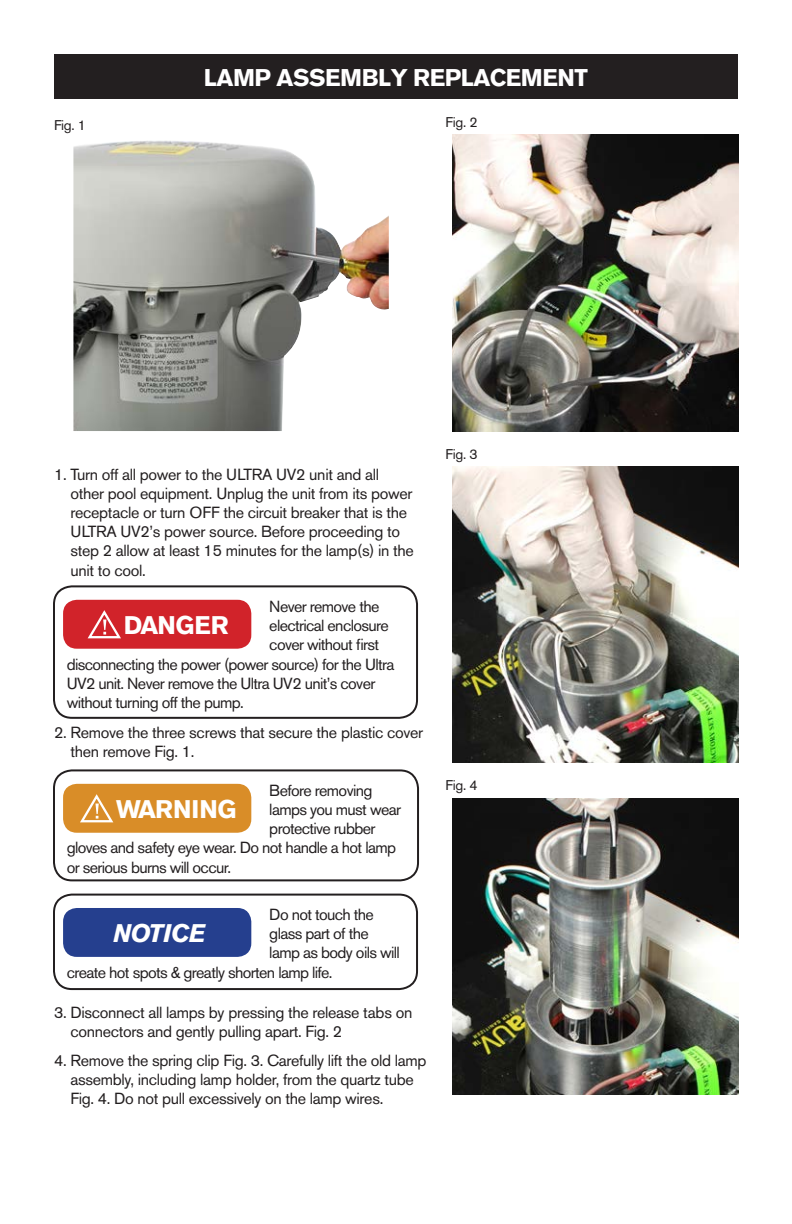
<style>
.page{position:relative;width:792px;height:1224px;background:#fff}
.page>*{position:absolute;margin:0;border:0;box-sizing:border-box;transform-origin:0 0}
.t1{font:700 25.4px "Akzidenz Grotesk BE";letter-spacing:-.02em;color:#fff}
.t2{font:italic 700 25.4px "Akzidenz Grotesk BE";letter-spacing:-.02em;color:#fff}
.TOC_Heading{font:700 24px "Akzidenz Grotesk BE";letter-spacing:-.02em;color:#fff}
.t3{font:16px/19.2px "Akzidenz Grotesk BE";letter-spacing:-.02em;color:#231f20}
.t4{font:16px "Akzidenz Grotesk BE";letter-spacing:-.04em;color:#231f20}
.Figures{font:14px "Akzidenz Grotesk BE";letter-spacing:-.02em;color:#231f20}
</style>
<div class="page">
<div style="left:53px;top:585px;width:365px;height:134px;border:2px solid #231f20;border-radius:18px"></div>
<div style="left:63px;top:600px;width:188px;height:49px;background:#d1232a;border-radius:14px"></div>
<svg style="left:87px;top:610px;width:34px;height:29px"></svg>
<div style="left:53px;top:769px;width:366px;height:112px;border:2px solid #231f20;border-radius:18px"></div>
<div style="left:63px;top:784px;width:188px;height:49px;background:#d98d28;border-radius:14px"></div>
<svg style="left:80px;top:794px;width:34px;height:29px"></svg>
<div style="left:53px;top:894px;width:365px;height:96px;border:2px solid #231f20;border-radius:18px"></div>
<div style="left:63px;top:908px;width:188px;height:49px;background:#253f8e;border-radius:14px"></div>
<img style="left:73px;top:140px;width:316px;height:291px">
<img style="left:453px;top:135px;width:285px;height:296px">
<img style="left:453px;top:467px;width:285px;height:296px">
<img style="left:453px;top:798px;width:285px;height:297px">
<div style="left:54px;top:54px;width:684px;height:45px;background:#231f20"></div>
<p class="Figures" style="left:54px;top:116px;width:34px">Fig. 1</p>
<p class="TOC_Heading" style="left:204px;top:63px;width:386px">LAMP ASSEMBLY REPLACEMENT</p>
<p class="Figures" style="left:446px;top:113px;width:34px">Fig. 2</p>
<p class="Figures" style="left:446px;top:446px;width:34px">Fig. 3</p>
<p class="t3" style="left:70px;top:464px;width:345px;text-indent:-16px">1. Turn off all power to the ULTRA UV2 unit and all other pool equipment. Unplug the unit from its power receptacle or turn OFF the circuit breaker that is the ULTRA UV2’s power source. Before proceeding to step 2 allow at least 15 minutes for the lamp(s) in the unit to cool.</p>
<p class="t4" style="left:269px;top:597px;width:112px">Never remove the</p>
<p class="t4" style="left:269px;top:616px;width:121px">electrical enclosure</p>
<p class="t4" style="left:269px;top:635px;width:111px">cover without first</p>
<p class="t4" style="left:67px;top:655px;width:329px">disconnecting the power (power source) for the Ultra</p>
<p class="t4" style="left:67px;top:674px;width:310px">UV2 unit. Never remove the Ultra UV2 unit’s cover</p>
<p class="t4" style="left:67px;top:693px;width:179px">without turning off the pump.</p>
<p class="t1" style="left:124px;top:610px;width:107px">DANGER</p>
<p class="t3" style="left:70px;top:723px;width:354px;text-indent:-16px">2. Remove the three screws that secure the plastic cover then remove Fig. 1.</p>
<p class="t4" style="left:269px;top:781px;width:105px">Before removing</p>
<p class="t4" style="left:269px;top:800px;width:133px">lamps you must wear</p>
<p class="t4" style="left:269px;top:819px;width:108px">protective rubber</p>
<p class="t4" style="left:67px;top:838px;width:331px">gloves and safety eye wear. Do not handle a hot lamp</p>
<p class="t4" style="left:67px;top:857px;width:166px">or serious burns will occur.</p>
<p class="t1" style="left:116px;top:794px;width:122px">WARNING</p>
<p class="t4" style="left:269px;top:905px;width:106px">Do not touch the</p>
<p class="t4" style="left:269px;top:924px;width:101px">glass part of the</p>
<p class="t4" style="left:269px;top:943px;width:132px">lamp as body oils will</p>
<p class="t4" style="left:67px;top:962px;width:267px">create hot spots &amp; greatly shorten lamp life.</p>
<p class="t2" style="left:113px;top:918px;width:94px">NOTICE</p>
<p class="t3" style="left:70px;top:1003px;width:344px;text-indent:-16px">3. Disconnect all lamps by pressing the release tabs on connectors and gently pulling apart. Fig. 2</p>
<p class="t3" style="left:70px;top:1051px;width:358px;text-indent:-16px">4. Remove the spring clip Fig. 3. Carefully lift the old lamp assembly, including lamp holder, from the quartz tube<br>Fig. 4. Do not pull excessively on the lamp wires.</p>
<p class="Figures" style="left:446px;top:777px;width:34px">Fig. 4</p>
</div>
